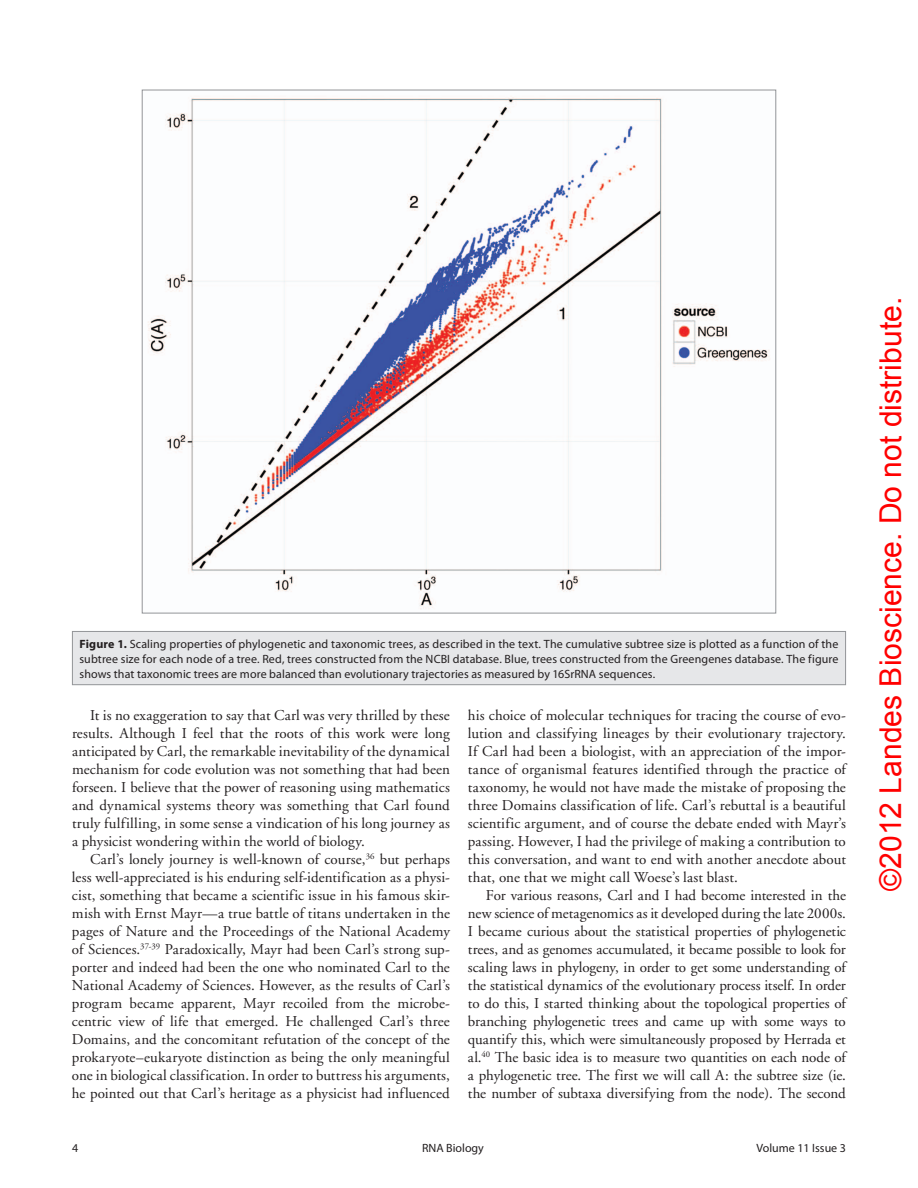
<style>
.page{position:relative;width:918px;height:1188px;background:#fff}
.page>*{position:absolute;margin:0;border:0;box-sizing:border-box;transform-origin:0 0}
.t1{font:30.15px "Arial";color:#f00}
.t2{font:15px/18px "Adobe Garamond";color:#231f20;text-align:justify}
.t3{font:12px/15px "Myriad Pro";letter-spacing:.005em;color:#231f20;text-align:justify}
.s1{font-weight:700}
</style>
<div class="page">
<div style="left:72px;top:631px;width:774px;height:54px;background:#e6e7e9"></div>
<div style="left:72px;top:631px;width:774px;height:54px;border:1px solid #939598"></div>
<img style="left:148px;top:96px;width:622px;height:513px">
<p class="t3" style="left:80px;top:636px;width:760px"><span class="s1">Figure 1.</span> Scaling properties of phylogenetic and taxonomic trees, as described in the text. The cumulative subtree size is plotted as a function of the subtree size for each node of a tree. Red, trees constructed from the NCBI database. Blue, trees constructed from the Greengenes database. The figure shows that taxonomic trees are more balanced than evolutionary trajectories as measured by 16SrRNA sequences.</p>
<p class="t2" style="left:72px;top:707px;width:380px;text-indent:18px">It is no exaggeration to say that Carl was very thrilled by these results. Although I feel that the roots of this work were long anticipated by Carl, the remarkable inevitability of the dynamical mechanism for code evolution was not something that had been forseen. I believe that the power of reasoning using mathematics and dynamical systems theory was something that Carl found truly fulfilling, in some sense a vindication of his long journey as a physicist wondering within the world of biology.</p>
<p class="t2" style="left:72px;top:851px;width:380px;text-indent:18px">Carl’s lonely journey is well-known of course,<sup>36</sup> but perhaps less well-appreciated is his enduring self-identification as a physi&shy;cist, something that became a scientific issue in his famous skir&shy;mish with Ernst Mayr—a true battle of titans undertaken in the pages of Nature and the Proceedings of the National Academy of Sciences.<sup>37-39</sup> Paradoxically, Mayr had been Carl’s strong sup&shy;porter and indeed had been the one who nominated Carl to the National Academy of Sciences. However, as the results of Carl’s program became apparent, Mayr recoiled from the microbe&shy;centric view of life that emerged. He challenged Carl’s three Domains, and the concomitant refutation of the concept of the prokaryote–eukaryote distinction as being the only meaningful one in biological classification. In order to buttress his arguments, he pointed out that Carl’s heritage as a physicist had influenced</p>
<p class="t2" style="left:468px;top:707px;width:379px">his choice of molecular techniques for tracing the course of evo&shy;lution and classifying lineages by their evolutionary trajectory.<br>If Carl had been a biologist, with an appreciation of the impor&shy;tance of organismal features identified through the practice of taxonomy, he would not have made the mistake of proposing the three Domains classification of life. Carl’s rebuttal is a beautiful scientific argument, and of course the debate ended with Mayr’s passing. However, I had the privilege of making a contribution to this conversation, and want to end with another anecdote about that, one that we might call Woese’s last blast.</p>
<p class="t2" style="left:468px;top:887px;width:380px;text-indent:18px">For various reasons, Carl and I had become interested in the new science of metagenomics as it developed during the late 2000s.<br>I became curious about the statistical properties of phylogenetic trees, and as genomes accumulated, it became possible to look for scaling laws in phylogeny, in order to get some understanding of the statistical dynamics of the evolutionary process itself. In order to do this, I started thinking about the topological properties of branching phylogenetic trees and came up with some ways to quantify this, which were simultaneously proposed by Herrada et al.<sup>40</sup> The basic idea is to measure two quantities on each node of a phylogenetic tree. The first we will call A: the subtree size (ie. the number of subtaxa diversifying from the node). The second</p>
<p class="t3" style="left:72px;top:1140px;width:8px">4</p>
<p class="t3" style="left:422px;top:1140px;width:63px">RNA Biology</p>
<p class="t3" style="left:757px;top:1140px;width:91px">Volume 11 Issue 3</p>
<h1 class="t1" style="left:871px;top:891px;width:595px;rotate:-90deg">©2012 Landes Bioscience. Do not distribute.</h1>
</div>
